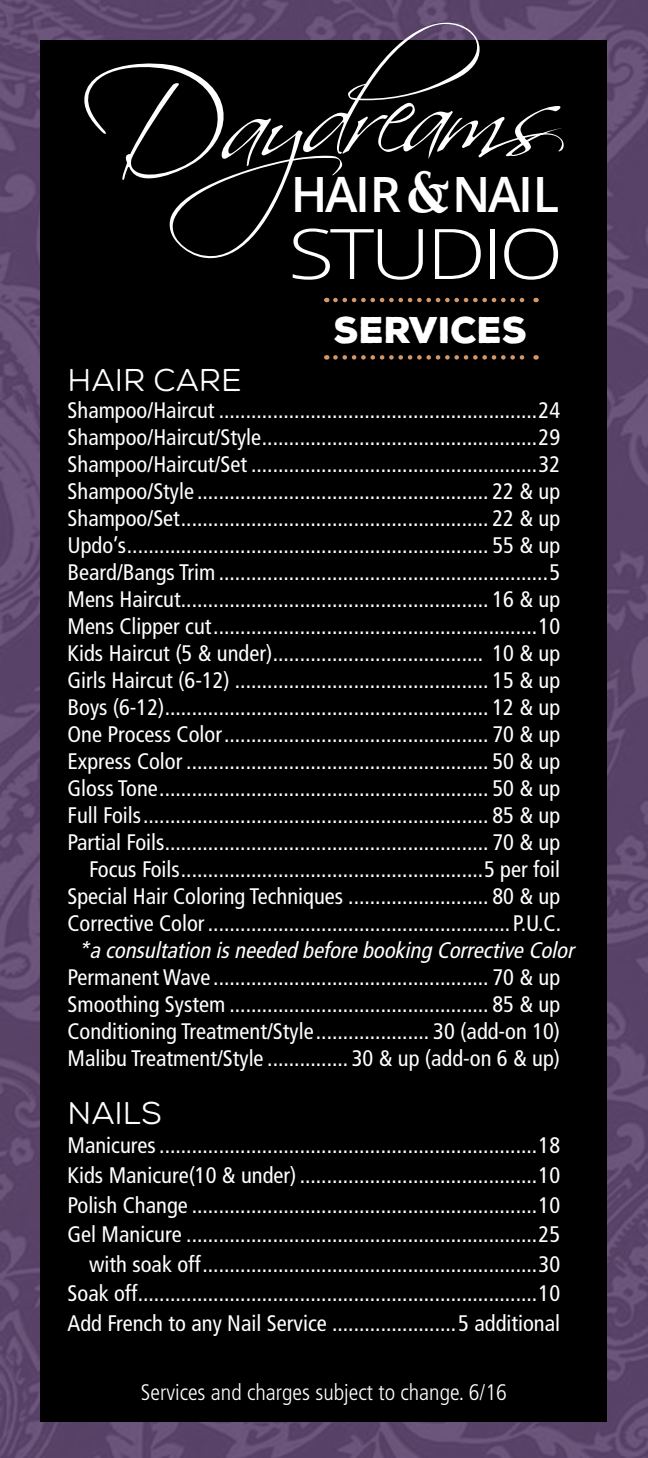
<style>
.page{position:relative;width:648px;height:1458px;background:#fff}
.page>*{position:absolute;margin:0;border:0;box-sizing:border-box;transform-origin:0 0}
.t1{font:300 69.75px "Open Sans";letter-spacing:-.05em;color:#fff;scale:1.21 1}
.t2{font:600 49.05px "Open Sans";letter-spacing:-.05em;color:#fff}
.t3{font:900 36px "Nexa Rust Sans";color:#fff}
.t4{font:31.5px "Nexa Rust Sans";color:#fff}
.t5{font:condensed 22.5px/27px "Frutiger";color:#fff;text-align:right}
.t6{font:italic condensed 22.5px "Frutiger";color:#fff}
.t7{font:300 condensed 22.5px "Frutiger";color:#fff}
.s1{font-family:"Berkeley";font-weight:900;font-size:63px}
</style>
<div class="page">
<img style="left:0;top:0;width:648px;height:1458px">
<div style="left:40px;top:40px;width:568px;height:1382px;background:#000"></div>
<svg style="left:84px;top:23px;width:480px;height:236px"></svg>
<svg style="left:335px;top:298px;width:202px;height:4px"></svg>
<svg style="left:335px;top:355px;width:202px;height:5px"></svg>
<h2 class="t2" style="left:291px;top:161px;width:270px">HAIR <span class="s1">&amp;</span>NAIL</h2>
<h1 class="t1" style="left:288px;top:206px;width:229px">STUDIO</h1>
<h3 class="t3" style="left:334px;top:306px;width:195px">SERVICES</h3>
<h3 class="t4" style="left:68px;top:362px;width:176px">HAIR CARE</h3>
<p class="t5" style="left:67px;top:397px;width:495px">Shampoo/Haircut ...........................................................24<br>Shampoo/Haircut/Style...................................................29<br>Shampoo/Haircut/Set .....................................................32<br>Shampoo/Style ...................................................... 22 &amp; up Shampoo/Set......................................................... 22 &amp; up Updo’s................................................................... 55 &amp; up Beard/Bangs Trim .............................................................5<br>Mens Haircut......................................................... 16 &amp; up Mens Clipper cut............................................................10<br>Kids Haircut (5 &amp; under)....................................... 10 &amp; up Girls Haircut (6-12) ............................................... 15 &amp; up Boys (6-12)............................................................ 12 &amp; up One Process Color................................................. 70 &amp; up Express Color ........................................................ 50 &amp; up Gloss Tone............................................................. 50 &amp; up Full Foils................................................................ 85 &amp; up Partial Foils............................................................ 70 &amp; up Focus Foils........................................................5 per foil Special Hair Coloring Techniques .......................... 80 &amp; up Corrective Color ........................................................P.U.C.</p>
<p class="t6" style="left:78px;top:937px;width:503px">*aconsultation isneeded beforebooking CorrectiveColor</p>
<p class="t5" style="left:67px;top:964px;width:494px;text-align:justify">Permanent Wave ................................................... 70 &amp; up Smoothing System ................................................ 85 &amp; up Conditioning Treatment/Style..................... 30 (add-on 10)<br>Malibu Treatment/Style ............... 30 &amp; up (add-on 6 &amp; up)</p>
<h3 class="t4" style="left:68px;top:1095px;width:96px">NAILS</h3>
<p class="t5" style="left:67px;top:1131px;width:494px;line-height:29.7px">Manicures......................................................................18<br>Kids Manicure(10 &amp; under) ............................................10<br>Polish Change ................................................................10<br>Gel Manicure .................................................................25 with soak off..............................................................30<br>Soak off..........................................................................10<br>Add French to any Nail Service .......................5 additional</p>
<p class="t7" style="left:141px;top:1379px;width:368px">Services and charges subject to change. 6/16</p>
</div>
